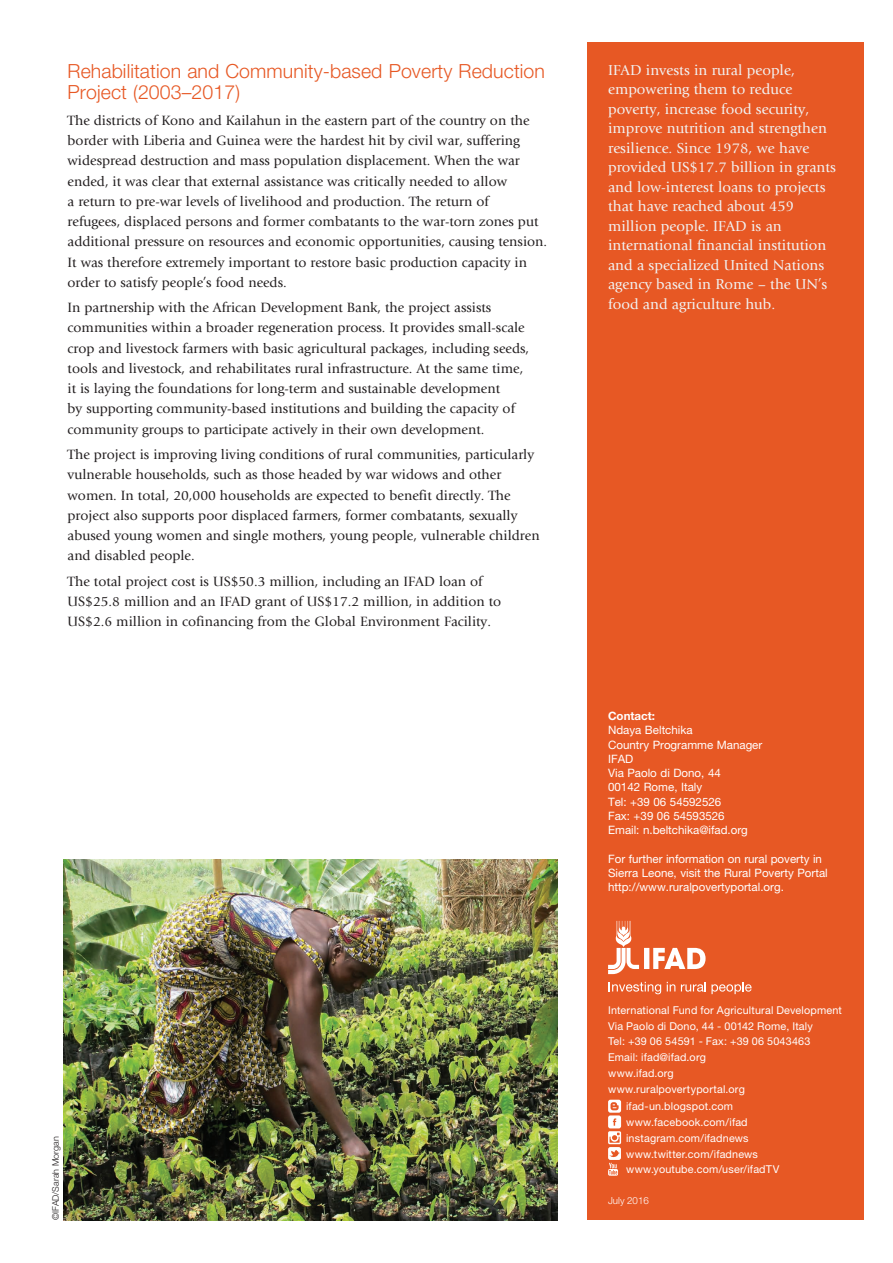
<style>
.page{position:relative;width:893px;height:1263px;background:#fff}
.page>*{position:absolute;margin:0;border:0;box-sizing:border-box;transform-origin:0 0}
.t1{font:300 19.5px/21.8px "Helvetica Neue LT Std";letter-spacing:.005em;color:#e75824}
.t2{font:15px/19.5px "Giovanni Std";color:#f1f2f2}
.t3{font:14.1px/20.2px "Giovanni Std";color:#231f20}
.t4{font:11.55px/14.2px "Helvetica Neue LT Std";color:#fff}
.t5{font:700 11.55px "Helvetica Neue LT Std";color:#fff}
.t6{font:10.8px/15.8px "Helvetica Neue LT Std";letter-spacing:.015em;color:#fff}
.t7{font:300 9.75px "Helvetica Neue LT Std";color:#fff}
.t8{font:300 9px "Helvetica Neue LT Std";color:#231f20}
</style>
<div class="page">
<img style="left:64px;top:859px;width:493px;height:361px">
<div style="left:587px;top:43px;width:276px;height:1177px;background:#e75824"></div>
<svg style="left:608px;top:1100px;width:13px;height:76px"></svg>
<svg style="left:608px;top:921px;width:98px;height:53px"></svg>
<svg style="left:609px;top:982px;width:52px;height:12px"></svg>
<svg style="left:667px;top:982px;width:8px;height:9px"></svg>
<svg style="left:681px;top:982px;width:71px;height:12px"></svg>
<h1 class="t1" style="left:68px;top:59px;width:479px">Rehabilitation and Community-based Poverty Reduction<br>Project (2003–2017)</h1>
<p class="t3" style="left:68px;top:110px;width:481px">The districts of Kono and Kailahun in the eastern part of the country on the border with Liberia and Guinea were the hardest hit by civil war, suffering widespread destruction and mass population displacement. When the war ended, it was clear that external assistance was critically needed to allow<br>a return to pre-war levels of livelihood and production. The return of<br>refugees, displaced persons and former combatants to the war-torn zones put additional pressure on resources and economic opportunities, causing tension.<br>It was therefore extremely important to restore basic production capacity in order to satisfy people’s food needs.</p>
<p class="t3" style="left:68px;top:298px;width:463px">In partnership with the African Development Bank, the project assists communities within a broader regeneration process. It provides small-scale crop and livestock farmers with basic agricultural packages, including seeds, tools and livestock, and rehabilitates rural infrastructure. At the same time, it is laying the foundations for long-term and sustainable development<br>by supporting community-based institutions and building the capacity of community groups to participate actively in their own development.</p>
<p class="t3" style="left:68px;top:444px;width:474px">The project is improving living conditions of rural communities, particularly vulnerable households, such as those headed by war widows and other women. In total, 20,000 households are expected to benefit directly. The project also supports poor displaced farmers, former combatants, sexually abused young women and single mothers, young people, vulnerable children and disabled people.</p>
<p class="t3" style="left:68px;top:571px;width:435px">The total project cost is US$50.3 million, including an IFAD loan of<br>US$25.8 million and an IFAD grant of US$17.2 million, in addition to<br>US$2.6 million in cofinancing from the Global Environment Facility.</p>
<p class="t8" style="left:50px;top:1220px;width:86px;rotate:-90deg">©IFAD/Sarah Morgan</p>
<p class="t2" style="left:608px;top:60px;width:229px">IFAD invests in rural people, empowering them to reduce poverty, increase food security, improve nutrition and strengthen resilience. Since 1978, we have provided US$17.7 billion in grants and low-interest loans to projects that have reached about 459 million people. IFAD is an international financial institution and a specialized United Nations agency based in Rome – the UN’s food and agriculture hub.</p>
<p class="t5" style="left:608px;top:709px;width:49px">Contact:</p>
<p class="t4" style="left:608px;top:723px;width:156px">Ndaya Beltchika<br>Country Programme Manager<br>IFAD<br>Via Paolo di Dono, 44<br>00142 Rome, Italy<br>Tel: +39 06 54592526<br>Fax: +39 06 54593526<br>Email: n.beltchika@ifad.org</p>
<p class="t4" style="left:608px;top:851px;width:221px">For further information on rural poverty in<br>Sierra Leone, visit the Rural Poverty Portal http://www.ruralpovertyportal.org.</p>
<p class="t6" style="left:608px;top:1002px;width:235px">International Fund for Agricultural Development<br>Via Paolo di Dono, 44 - 00142 Rome, Italy<br>Tel: +39 06 54591 - Fax: +39 06 5043463<br>Email: ifad@ifad.org<br>www.ifad.org<br>www.ruralpovertyportal.org</p>
<p class="t6" style="left:626px;top:1098px;width:155px">ifad-un.blogspot.com www.facebook.com/ifad instagram.com/ifadnews www.twitter.com/ifadnews www.youtube.com/user/ifadTV</p>
<p class="t7" style="left:608px;top:1195px;width:42px">July 2016</p>
</div>
